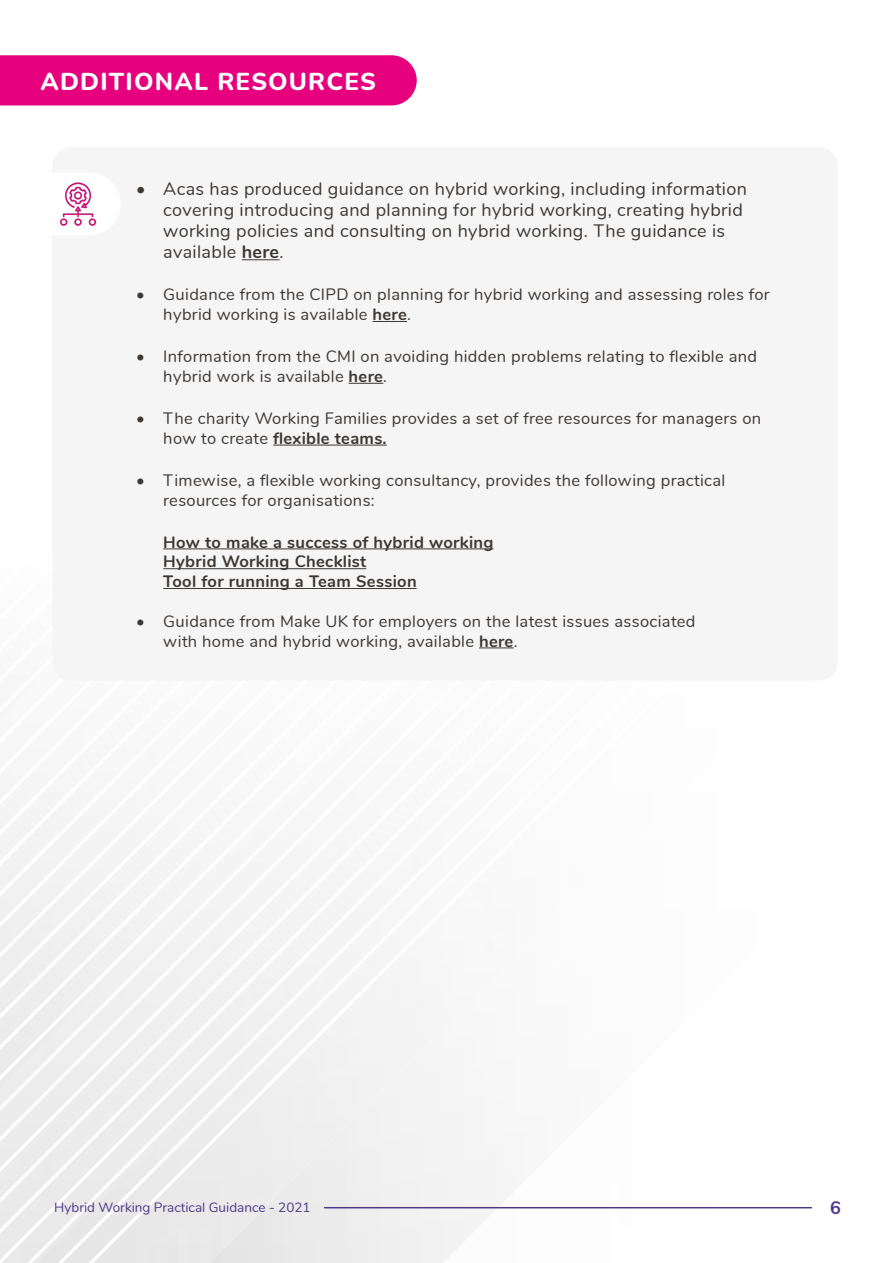
<style>
.page{position:relative;width:893px;height:1263px;background:#fff}
.page>*{position:absolute;margin:0;border:0;box-sizing:border-box;transform-origin:0 0}
.t1{font:800 24.45px "Nunito";letter-spacing:.05em;color:#fff}
.t2{font:18px/21px "Nunito";letter-spacing:.02em;color:#3c3835}
.t3{font:700 18px "Nunito";color:#4d3988}
.t4{font:16.5px/19.8px "Nunito";letter-spacing:.02em;color:#3c3835}
.t5{font:700 16.5px/19.8px "Nunito";letter-spacing:.02em;color:#3c3835}
.t6{font:13.5px "Nunito";color:#4d3988}
.s1{font-weight:700}
</style>
<div class="page">
<img style="left:24px;top:1101px;width:21px;height:162px">
<div style="left:76px;top:1101px;width:354px;height:162px;background:#ececec"></div>
<img style="left:430px;top:813px;width:383px;height:450px">
<div style="left:0;top:55px;width:417px;height:50px;background:#e6007d"></div>
<div style="left:52px;top:147px;width:786px;height:533px;background:#f5f5f5;border-radius:18px"></div>
<img style="left:60px;top:182px;width:37px;height:44px">
<hr style="left:242px;top:259px;width:38px;height:1px;background:#3c3835">
<hr style="left:372px;top:321px;width:35px;height:1px;background:#3c3835">
<hr style="left:349px;top:383px;width:34px;height:1px;background:#3c3835">
<hr style="left:273px;top:445px;width:114px;height:1px;background:#3c3835">
<hr style="left:163px;top:548px;width:330px;height:1px;background:#3c3835">
<hr style="left:163px;top:568px;width:203px;height:1px;background:#3c3835">
<hr style="left:163px;top:588px;width:254px;height:1px;background:#3c3835">
<hr style="left:479px;top:647px;width:35px;height:1px;background:#3c3835">
<hr style="left:325px;top:1207px;width:486px;height:1px;background:#4d3988">
<h1 class="t1" style="left:41px;top:64px;width:337px">ADDITIONAL RESOURCES</h1>
<p class="t2" style="left:163px;top:178px;width:585px;text-indent:-27px">• Acas has produced guidance on hybrid working, including information covering introducing and planning for hybrid working, creating hybrid working policies and consulting on hybrid working. The guidance is available <span class="s1">here</span>.</p>
<p class="t4" style="left:163px;top:284px;width:608px;text-indent:-27px">• Guidance from the CIPD on planning for hybrid working and assessing roles for hybrid working is available <span class="s1">here</span>.</p>
<p class="t4" style="left:163px;top:346px;width:595px;text-indent:-27px">• Information from the CMI on avoiding hidden problems relating to flexible and hybrid work is available <span class="s1">here</span>.</p>
<p class="t4" style="left:163px;top:407px;width:599px;text-indent:-27px">• The charity Working Families provides a set of free resources for managers on how to create <span class="s1">flexible teams.</span></p>
<p class="t4" style="left:163px;top:469px;width:564px;text-indent:-27px">• Timewise, a flexible working consultancy, provides the following practical resources for organisations:</p>
<p class="t5" style="left:163px;top:531px;width:332px">How to make a success of hybrid working<br>Hybrid Working Checklist<br>Tool for running a Team Session</p>
<p class="t4" style="left:163px;top:610px;width:534px;text-indent:-27px">• Guidance from Make UK for employers on the latest issues associated with home and hybrid working, available <span class="s1">here</span>.</p>
<p class="t6" style="left:54px;top:1197px;width:258px">Hybrid Working Practical Guidance - 2021</p>
<p class="t3" style="left:830px;top:1194px;width:12px">6</p>
</div>
